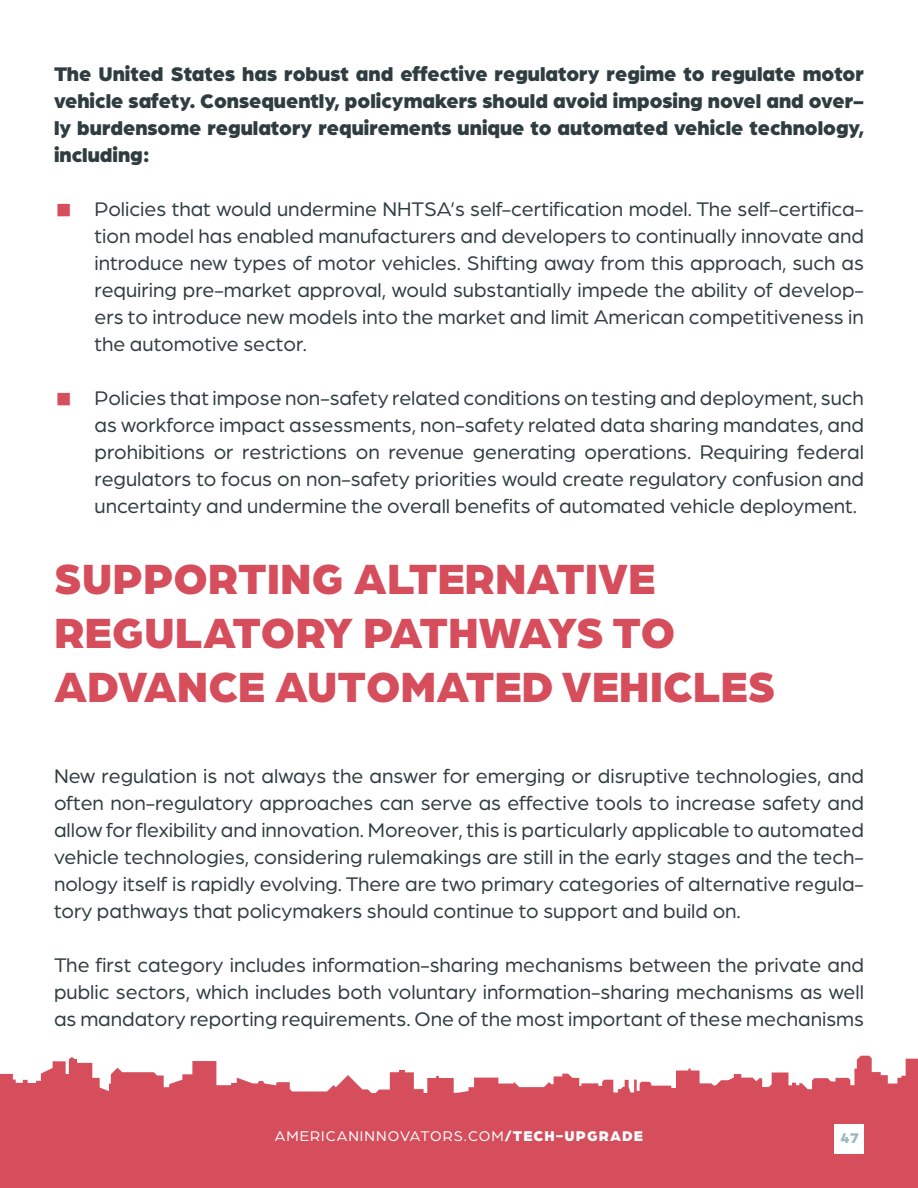
<style>
.page{position:relative;width:918px;height:1188px;background:#fff}
.page>*{position:absolute;margin:0;border:0;box-sizing:border-box;transform-origin:0 0}
.Sub-Section_Header{font:900 45px/54px "Arboria";color:#d64d5c}
.Body_Copy{font:21px/27px "Arboria";color:#303d40;text-align:justify}
.Body_Copy-2{font:900 21px/27px "Arboria";color:#303d40;text-align:justify}
.t1{font:15px "Arboria";letter-spacing:.07em;color:#fff}
.t2{font:900 15px "Arboria";color:#9ebabf}
.s1{color:#d64d5c}
.s2{font-weight:900}
</style>
<div class="page">
<svg style="left:0;top:1055px;width:918px;height:133px;fill:#d64d5c"></svg>
<div style="left:834px;top:1124px;width:30px;height:29px;background:#fff"></div>
<p class="Body_Copy-2" style="left:54px;top:59px;width:812px">The United States has robust and effective regulatory regime to regulate motor vehicle safety. Consequently, policymakers should avoid imposing novel and over&shy;ly burdensome regulatory requirements unique to automated vehicle technology, including:</p>
<p class="Body_Copy" style="left:94px;top:195px;width:771px;text-indent:-40px"><span class="s1">◼</span> Policies that would undermine NHTSA’s self-certification model. The self-certifica&shy;tion model has enabled manufacturers and developers to continually innovate and introduce new types of motor vehicles. Shifting away from this approach, such as requiring pre-market approval, would substantially impede the ability of develop&shy;ers to introduce new models into the market and limit American competitiveness in the automotive sector.</p>
<p class="Body_Copy" style="left:94px;top:384px;width:771px;text-indent:-40px"><span class="s1">◼</span> Policies that impose non-safety related conditions on testing and deployment, such as workforce impact assessments, non-safety related data sharing mandates, and prohibitions or restrictions on revenue generating operations. Requiring federal regulators to focus on non-safety priorities would create regulatory confusion and uncertainty and undermine the overall benefits of automated vehicle deployment.</p>
<p class="Sub-Section_Header" style="left:54px;top:549px;width:723px">SUPPORTING ALTERNATIVE<br>REGULATORY PATHWAYS TO<br>ADVANCE AUTOMATED VEHICLES</p>
<p class="Body_Copy" style="left:54px;top:762px;width:812px">New regulation is not always the answer for emerging or disruptive technologies, and often non-regulatory approaches can serve as effective tools to increase safety and allow for flexibility and innovation. Moreover, this is particularly applicable to automated vehicle technologies, considering rulemakings are still in the early stages and the tech&shy;nology itself is rapidly evolving. There are two primary categories of alternative regula&shy;tory pathways that policymakers should continue to support and build on.</p>
<p class="Body_Copy" style="left:54px;top:951px;width:812px">The first category includes information-sharing mechanisms between the private and public sectors, which includes both voluntary information-sharing mechanisms as well as mandatory reporting requirements. One of the most important of these mechanisms</p>
<p class="t1" style="left:275px;top:1127px;width:370px">AMERICANINNOVATORS.COM<span class="s2">/TECH-UPGRADE</span></p>
<p class="t2" style="left:840px;top:1127px;width:20px">47</p>
</div>
